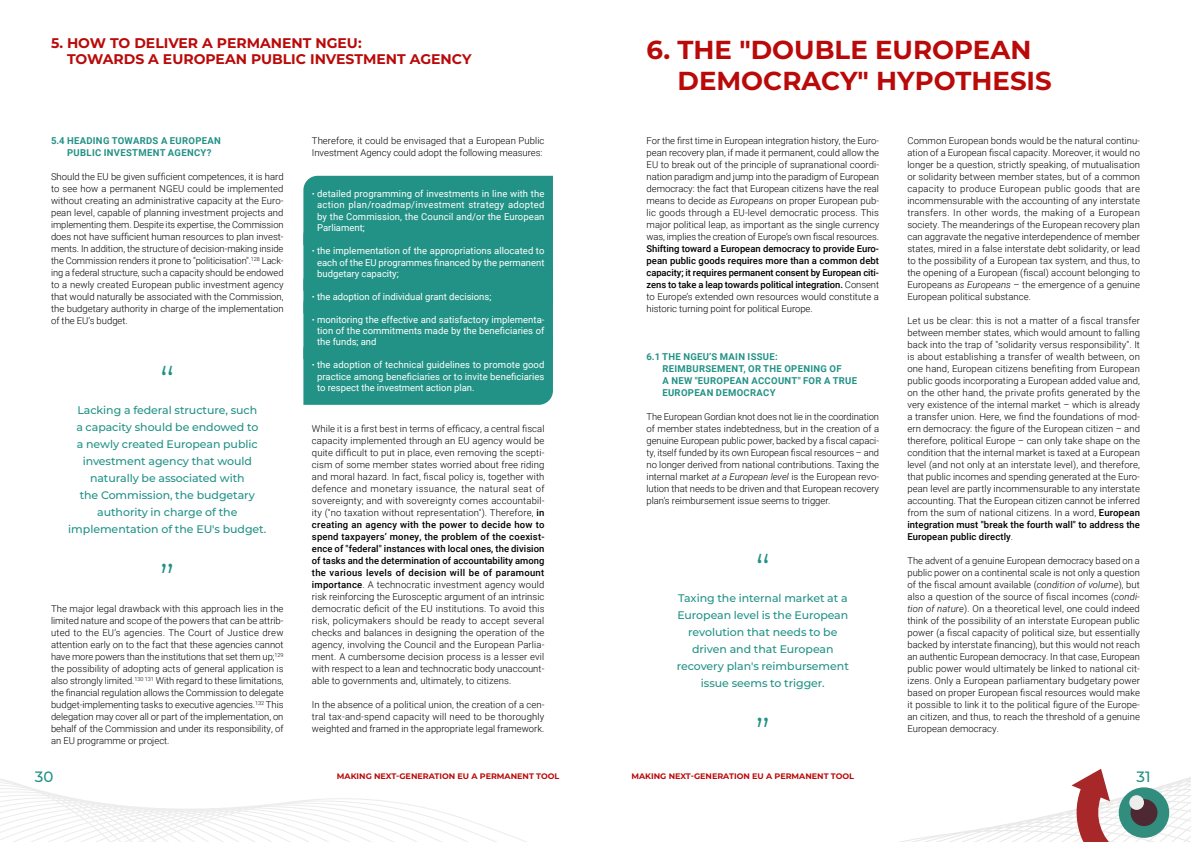
<style>
.page{position:relative;width:1191px;height:842px;background:#fff}
.page>*{position:absolute;margin:0;border:0;box-sizing:border-box;transform-origin:0 0}
.t1{font:300 42px "Montserrat";color:#229286}
.Titre-indd{font:700 26px/31.2px "Montserrat";color:#ba0909}
.t2{font:500 15px "Montserrat";color:#229286}
.Titre-indd-2{font:700 14px/16.8px "Montserrat";color:#ba0909}
.t3{font:500 11px/17px "Montserrat";letter-spacing:-.005em;color:#229286;text-align:center}
.t4{font:300 9.5px/12px "Roboto";letter-spacing:.005em;color:#000;text-align:justify}
.Paragraphe_de_liste{font:9.5px/11.4px "Roboto";color:#fff;text-align:justify}
.Titre_2{font:700 9.5px/12px "Roboto";letter-spacing:.035em;color:#229286}
.t5{font:700 8px "Montserrat";color:#ba0909}
.s1{font-weight:900}
.s2{font-weight:500}
.s3{font-style:italic}
</style>
<div class="page">
<svg style="left:0;top:778px;width:527px;height:64px"></svg>
<div style="left:303px;top:176px;width:250px;height:229px;background:#229286"></div>
<svg style="left:900px;top:769px;width:291px;height:73px"></svg>
<p class="Titre-indd-2" style="left:67px;top:33px;width:406px;text-indent:-16px">5. HOW TO DELIVER A PERMANENT NGEU:<br>TOWARDS A EUROPEAN PUBLIC INVESTMENT AGENCY</p>
<p class="Titre-indd" style="left:677px;top:33px;width:376px;text-indent:-31px">6. THE "DOUBLE EUROPEAN<br>DEMOCRACY" HYPOTHESIS</p>
<p class="Titre_2" style="left:67px;top:134px;width:155px;text-indent:-16px">5.4 HEADING TOWARDS A EUROPEAN<br>PUBLIC INVESTMENT AGENCY?</p>
<p class="t4" style="left:51px;top:170px;width:234px">Should the EU be given sufficient competences, it is hard to see how a permanent NGEU could be implemented without creating an administrative capacity at the Euro&shy;pean level, capable of planning investment projects and implementing them. Despite its expertise, the Commission does not have sufficient human resources to plan invest&shy;ments. In addition, the structure of decision-making inside the Commission renders it prone to "politicisation".<sup>128</sup> Lack&shy;ing a federal structure, such a capacity should be endowed to a newly created European public investment agency that would naturally be associated with the Commission, the budgetary authority in charge of the implementation of the EU’s budget.</p>
<p class="t1" style="left:160px;top:354px;width:16px">“</p>
<p class="t3" style="left:68px;top:401px;width:200px">Lacking a federal structure, such<br>a capacity should be endowed to<br>a newly created European public investment agency that would naturally be associated with<br>the Commission, the budgetary authority in charge of the implementation of the EU's budget.</p>
<p class="t1" style="left:160px;top:524px;width:16px">„</p>
<p class="t4" style="left:51px;top:602px;width:234px">The major legal drawback with this approach lies in the limited nature and scope of the powers that can be attrib&shy;uted to the EU’s agencies. The Court of Justice drew attention early on to the fact that these agencies cannot have more powers than the institutions that set them up;<sup>129 </sup>the possibility of adopting acts of general application is also strongly limited.<sup>130</sup> <sup>131</sup> With regard to these limitations, the financial regulation allows the Commission to delegate budget-implementing tasks to executive agencies.<sup>132</sup> This delegation may cover all or part of the implementation, on behalf of the Commission and under its responsibility, of an EU programme or project.</p>
<p class="t4" style="left:312px;top:134px;width:234px">Therefore, it could be envisaged that a European Public<br>Investment Agency could adopt the following measures:</p>
<p class="Paragraphe_de_liste" style="left:317px;top:188px;width:229px;text-indent:-5px"><span class="s1">·</span> detailed programming of investments in line with the action plan/roadmap/investment strategy adopted by the Commission, the Council and/or the European Parliament;</p>
<p class="Paragraphe_de_liste" style="left:317px;top:245px;width:229px;text-indent:-5px"><span class="s1">·</span> the implementation of the appropriations allocated to each of the EU programmes financed by the permanent budgetary capacity;</p>
<p class="Paragraphe_de_liste" style="left:312px;top:290px;width:181px"><span class="s1">·</span> the adoption of individual grant decisions;</p>
<p class="Paragraphe_de_liste" style="left:317px;top:313px;width:229px;text-indent:-5px"><span class="s1">·</span> monitoring the effective and satisfactory implementa&shy;tion of the commitments made by the beneficiaries of the funds; and</p>
<p class="Paragraphe_de_liste" style="left:317px;top:359px;width:229px;text-indent:-5px"><span class="s1">·</span> the adoption of technical guidelines to promote good practice among beneficiaries or to invite beneficiaries to respect the investment action plan.</p>
<p class="t4" style="left:312px;top:422px;width:234px">While it is a first best in terms of efficacy, a central fiscal capacity implemented through an EU agency would be quite difficult to put in place, even removing the scepti&shy;cism of some member states worried about free riding and moral hazard. In fact, fiscal policy is, together with defence and monetary issuance, the natural seat of sovereignty; and with sovereignty comes accountabil&shy;ity ("no taxation without representation"). Therefore, <span class="s2">in creating an agency with the power to decide how to spend taxpayers’ money, the problem of the coexist&shy;ence of "federal" instances with local ones, the division of tasks and the determination of accountability among the various levels of decision will be of paramount importance</span>. A technocratic investment agency would risk reinforcing the Eurosceptic argument of an intrinsic democratic deficit of the EU institutions. To avoid this risk, policymakers should be ready to accept several checks and balances in designing the operation of the agency, involving the Council and the European Parlia&shy;ment. A cumbersome decision process is a lesser evil with respect to a lean and technocratic body unaccount&shy;able to governments and, ultimately, to citizens.</p>
<p class="t4" style="left:312px;top:698px;width:234px">In the absence of a political union, the creation of a cen&shy;tral tax-and-spend capacity will need to be thoroughly weighted and framed in the appropriate legal framework.</p>
<p class="t4" style="left:646px;top:134px;width:234px">For the first time in European integration history, the Euro&shy;pean recovery plan, if made it permanent, could allow the EU to break out of the principle of supranational coordi&shy;nation paradigm and jump into the paradigm of European democracy: the fact that European citizens have the real means to decide <span class="s3">as Europeans</span> on proper European pub&shy;lic goods through a EU-level democratic process. This major political leap, as important as the single currency was, implies the creation of Europe’s own fiscal resources.<br><span class="s2">Shifting toward a European democracy to provide Euro&shy;pean public goods requires more than a common debt capacity; it requires permanent consent by European citi&shy;zens to take a leap towards political integration.</span> Consent to Europe’s extended own resources would constitute a historic turning point for political Europe.</p>
<p class="Titre_2" style="left:662px;top:350px;width:196px;text-indent:-16px">6.1 THE NGEU’S MAIN ISSUE:<br>REIMBURSEMENT, OR THE OPENING OF<br>A NEW "EUROPEAN ACCOUNT" FOR A TRUE<br>EUROPEAN DEMOCRACY</p>
<p class="t4" style="left:646px;top:410px;width:234px">The European Gordian knot does not lie in the coordination of member states indebtedness, but in the creation of a genuine European public power, backed by a fiscal capaci&shy;ty, itself funded by its own European fiscal resources – and no longer derived from national contributions. Taxing the internal market <span class="s3">at a European level</span> is the European revo&shy;lution that needs to be driven and that European recovery plan’s reimbursement issue seems to trigger.</p>
<p class="t1" style="left:755px;top:541px;width:16px">“</p>
<p class="t3" style="left:677px;top:589px;width:174px">Taxing the internal market at a<br>European level is the European revolution that needs to be driven and that European recovery plan's reimbursement issue seems to trigger.</p>
<p class="t1" style="left:755px;top:677px;width:16px">„</p>
<p class="t4" style="left:907px;top:134px;width:234px">Common European bonds would be the natural continu&shy;ation of a European fiscal capacity. Moreover, it would no longer be a question, strictly speaking, of mutualisation or solidarity between member states, but of a common capacity to produce European public goods that are incommensurable with the accounting of any interstate transfers. In other words, the making of a European society. The meanderings of the European recovery plan can aggravate the negative interdependence of member states, mired in a false interstate debt solidarity, or lead to the possibility of a European tax system, and thus, to the opening of a European (fiscal) account belonging to Europeans <span class="s3">as Europeans</span> – the emergence of a genuine European political substance.</p>
<p class="t4" style="left:907px;top:314px;width:234px">Let us be clear: this is not a matter of a fiscal transfer between member states, which would amount to falling back into the trap of "solidarity versus responsibility". It is about establishing a transfer of wealth between, on one hand, European citizens benefiting from European public goods incorporating a European added value and, on the other hand, the private profits generated by the very existence of the internal market – which is already a transfer union. Here, we find the foundations of mod&shy;ern democracy: the figure of the European citizen – and therefore, political Europe – can only take shape on the condition that the internal market is taxed at a European level (and not only at an interstate level), and therefore, that public incomes and spending generated at the Euro&shy;pean level are partly incommensurable to any interstate accounting. That the European citizen cannot be inferred from the sum of national citizens. In a word, <span class="s2">European integration must "break the fourth wall" to address the European public directly</span>.</p>
<p class="t4" style="left:907px;top:554px;width:234px">The advent of a genuine European democracy based on a public power on a continental scale is not only a question of the fiscal amount available (<span class="s3">condition of volume</span>), but also a question of the source of fiscal incomes (<span class="s3">condi&shy;tion of nature</span>). On a theoretical level, one could indeed think of the possibility of an interstate European public power (a fiscal capacity of political size, but essentially backed by interstate financing), but this would not reach an authentic European democracy. In that case, European public power would ultimately be linked to national cit&shy;izens. Only a European parliamentary budgetary power based on proper European fiscal resources would make it possible to link it to the political figure of the Europe&shy;an citizen, and thus, to reach the threshold of a genuine European democracy.</p>
<h3 class="t2" style="left:35px;top:766px;width:20px">30</h3>
<p class="t5" style="left:337px;top:770px;width:224px">MAKING NEXT-GENERATION EU A PERMANENT TOOL</p>
<p class="t5" style="left:631px;top:770px;width:224px">MAKING NEXT-GENERATION EU A PERMANENT TOOL</p>
<h3 class="t2" style="left:1136px;top:766px;width:16px">31</h3>
</div>
